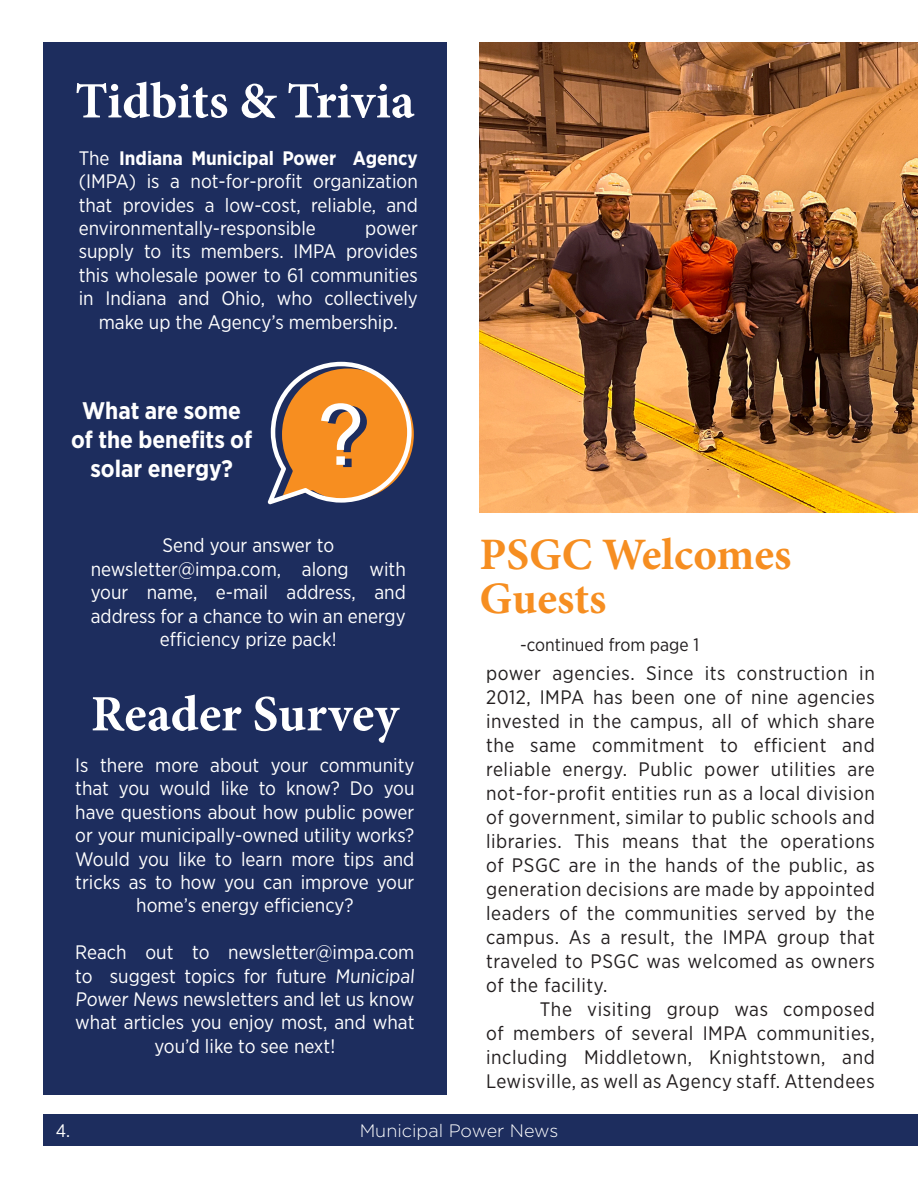
<style>
.page{position:relative;width:918px;height:1188px;background:#fff}
.page>*{position:absolute;margin:0;border:0;box-sizing:border-box;transform-origin:0 0}
.t1{font:700 51px "Minion Pro";color:#fff}
.t2{font:700 45px/43.5px "Minion Pro";color:#f68e21}
.t3{font:700 24px/28.8px "Gotham Narrow";color:#fff;text-align:center}
.t4{font:19.5px/23.4px "Gotham Narrow";color:#fff;text-align:center}
.t5{font:19.5px/24px "Gotham Narrow";letter-spacing:.03em;color:#231f20;text-align:justify}
.t6{font:18px "Gotham Narrow";color:#231f20}
.t7{font:300 18px "Gotham";color:#fff}
.t8{font:18px "Gotham Narrow";color:#fff}
.s1{font-weight:700}
</style>
<div class="page">
<div style="left:43px;top:1114px;width:875px;height:32px;background:#1d2d5e"></div>
<img style="left:480px;top:42px;width:438px;height:471px">
<div style="left:43px;top:42px;width:403px;height:1053px;background:#1d2d5e"></div>
<svg style="left:268px;top:362px;width:146px;height:142px"></svg>
<p class="t1" style="left:75px;top:65px;width:341px">Tidbits &amp; Trivia</p>
<p class="t4" style="left:79px;top:146px;width:341px;text-align:justify">The <span class="s1">Indiana Municipal Power Agency </span>(IMPA) is a not-for-profit organization that provides a low-cost, reliable, and environmentally-responsible</p>
<p class="t4" style="left:365px;top:216px;width:54px">power</p>
<p class="t4" style="left:79px;top:239px;width:341px">supply to its members. IMPA provides</p>
<p class="t4" style="left:79px;top:263px;width:341px">this wholesale power to 61 communities</p>
<p class="t4" style="left:79px;top:286px;width:341px">in Indiana and Ohio, who collectively</p>
<p class="t4" style="left:99px;top:310px;width:301px">make up the Agency’s membership.</p>
<p class="t3" style="left:71px;top:396px;width:183px">What are some of the benefits of solar energy?</p>
<p class="t4" style="left:162px;top:533px;width:173px">Send your answer to</p>
<p class="t4" style="left:91px;top:557px;width:317px">newsletter@impa.com, along with your name, e-mail address, and address for a chance to win an energy efficiency prize pack!</p>
<p class="t1" style="left:91px;top:678px;width:309px">Reader Survey</p>
<p class="t4" style="left:75px;top:753px;width:341px">Is there more about your community that you would like to know? Do you have questions about how public power or your municipally-owned utility works?<br>Would you like to learn more tips and tricks as to how you can improve your home’s energy efficiency?</p>
<p class="t4" style="left:75px;top:940px;width:343px">Reach out to newsletter@impa.com to suggest topics for future Municipal Power News newsletters and let us know what articles you enjoy most, and what you’d like to see next!</p>
<p class="t2" style="left:480px;top:533px;width:313px">PSGC Welcomes<br>Guests</p>
<p class="t6" style="left:520px;top:634px;width:181px">-continued from page 1</p>
<p class="t5" style="left:486px;top:661px;width:390px">power agencies. Since its construction in 2012, IMPA has been one of nine agencies invested in the campus, all of which share the same commitment to efficient and reliable energy. Public power utilities are not-for-profit entities run as a local division of government, similar to public schools and libraries. This means that the operations of PSGC are in the hands of the public, as generation decisions are made by appointed leaders of the communities served by the campus. As a result, the IMPA group that traveled to PSGC was welcomed as owners of the facility.</p>
<p class="t5" style="left:486px;top:997px;width:390px;text-indent:54px">The visiting group was composed of members of several IMPA communities, including Middletown, Knightstown, and Lewisville, as well as Agency staff. Attendees</p>
<p class="t8" style="left:56px;top:1120px;width:16px">4.</p>
<p class="t7" style="left:360px;top:1119px;width:200px">Municipal Power News</p>
</div>
